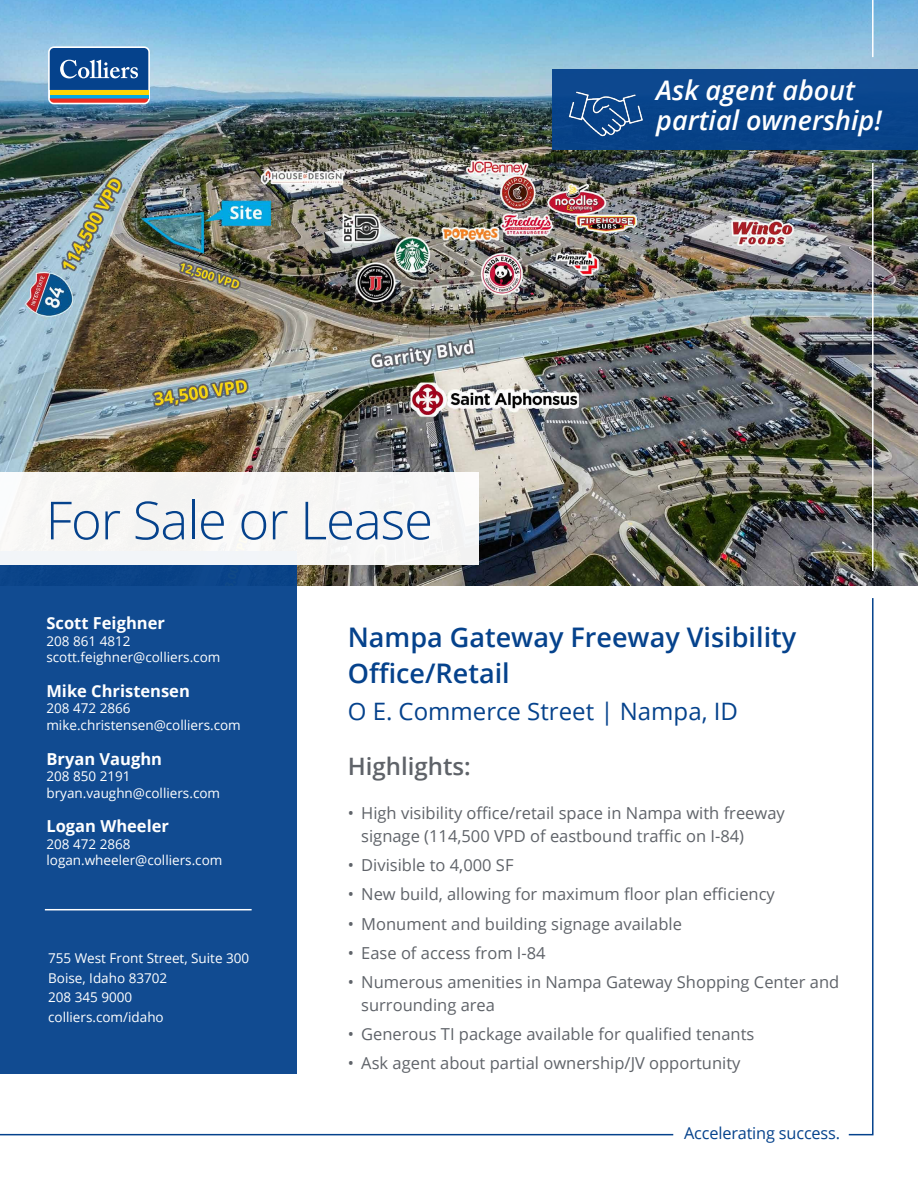
<style>
.page{position:relative;width:918px;height:1188px;background:#fff}
.page>*{position:absolute;margin:0;border:0;box-sizing:border-box;transform-origin:0 0}
.t1{font:300 52.5px "Open Sans";letter-spacing:-.02em;color:#05428c}
.t2{font:600 27px/36px "Open Sans";color:#05428c}
.t3{font:italic 600 27px "Open Sans";color:#fff}
.t4{font:24px "Open Sans";color:#05428c}
.t5{font:600 24px "Open Sans";color:#5f6369}
.t6{font:16.5px/22.5px "Open Sans";color:#5f6369}
.t7{font:700 16.5px "Open Sans";color:#fff}
.t8{font:16.35px "Open Sans";letter-spacing:-.01em;color:#05428c}
.Email{font:13.5px/19.5px "Open Sans";color:#fff}
</style>
<div class="page">
<img style="left:0;top:0;width:918px;height:586px">
<svg style="left:848px;top:598px;width:26px;height:538px"></svg>
<hr style="left:0;top:1134px;width:673px;height:1px;background:#05428c">
<div style="left:0;top:551px;width:297px;height:523px;background:#114b91"></div>
<div style="left:0;top:472px;width:478px;height:93px;background:#f6f6f5"></div>
<svg style="left:48px;top:46px;width:102px;height:58px"></svg>
<svg style="left:50px;top:94px;width:98px;height:4px"></svg>
<hr style="left:50px;top:90px;width:98px;height:4px;background:#fed503">
<svg style="left:50px;top:98px;width:98px;height:5px"></svg>
<svg style="left:50px;top:48px;width:98px;height:42px;background:#205698"></svg>
<hr style="left:872px;top:0;width:2px;height:57px;background:#fff">
<hr style="left:872px;top:163px;width:2px;height:408px;background:#fff">
<div style="left:552px;top:70px;width:366px;height:80px;background:#05428c"></div>
<img style="left:564px;top:69px;width:82px;height:82px">
<hr style="left:45px;top:909px;width:207px;height:1px;background:#fff">
<p class="t1" style="left:46px;top:484px;width:389px">For Sale or Lease</p>
<p class="t3" style="left:656px;top:72px;width:200px">Ask agent about</p>
<p class="t3" style="left:656px;top:102px;width:227px">partial ownership!</p>
<p class="t7" style="left:46px;top:612px;width:120px">Scott Feighner</p>
<p class="Email" style="left:46px;top:631px;width:86px">208 861 4812</p>
<p class="Email" style="left:46px;top:647px;width:175px">scott.feighner@colliers.com</p>
<p class="t7" style="left:46px;top:679px;width:145px">Mike Christensen</p>
<p class="Email" style="left:46px;top:698px;width:86px">208 472 2866</p>
<p class="Email" style="left:46px;top:715px;width:196px">mike.christensen@colliers.com</p>
<p class="t7" style="left:46px;top:747px;width:117px">Bryan Vaughn</p>
<p class="Email" style="left:46px;top:766px;width:86px">208 850 2191</p>
<p class="Email" style="left:46px;top:783px;width:175px">bryan.vaughn@colliers.com</p>
<p class="t7" style="left:46px;top:815px;width:124px">Logan Wheeler</p>
<p class="Email" style="left:46px;top:834px;width:86px">208 472 2868</p>
<p class="Email" style="left:46px;top:850px;width:177px">logan.wheeler@colliers.com</p>
<p class="Email" style="left:48px;top:948px;width:203px">755 West Front Street, Suite 300<br>Boise, Idaho 83702</p>
<p class="Email" style="left:48px;top:987px;width:86px">208 345 9000</p>
<p class="Email" style="left:48px;top:1007px;width:117px">colliers.com/idaho</p>
<p class="t2" style="left:348px;top:618px;width:450px">Nampa Gateway Freeway Visibility<br>Office/Retail</p>
<p class="t4" style="left:348px;top:695px;width:392px">O E. Commerce Street | Nampa, ID</p>
<p class="t5" style="left:348px;top:750px;width:124px">Highlights:</p>
<p class="t6" style="left:361px;top:802px;width:425px;text-indent:-14px">• High visibility office/retail space in Nampa with freeway signage (114,500 VPD of eastbound traffic on I-84)</p>
<p class="t6" style="left:348px;top:853px;width:167px">• Divisible to 4,000 SF</p>
<p class="t6" style="left:348px;top:883px;width:429px">• New build, allowing for maximum floor plan efficiency</p>
<p class="t6" style="left:348px;top:912px;width:336px">• Monument and building signage available</p>
<p class="t6" style="left:348px;top:941px;width:200px">• Ease of access from I-84</p>
<p class="t6" style="left:361px;top:970px;width:480px;text-indent:-14px">• Numerous amenities in Nampa Gateway Shopping Center and surrounding area</p>
<p class="t6" style="left:348px;top:1022px;width:408px">• Generous TI package available for qualified tenants</p>
<p class="t6" style="left:348px;top:1051px;width:394px">• Ask agent about partial ownership/JV opportunity</p>
<p class="t8" style="left:684px;top:1122px;width:158px">Accelerating success.</p>
</div>
